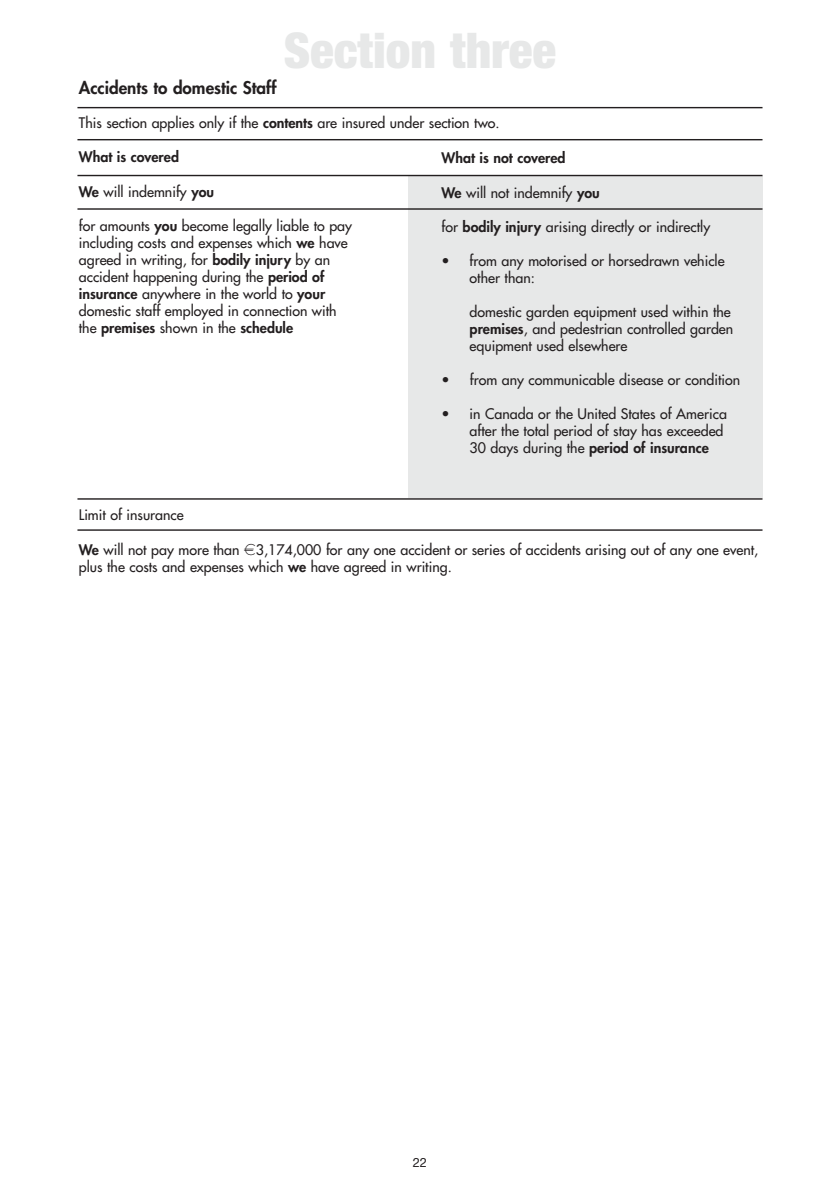
<style>
.page{position:relative;width:840px;height:1191px;background:#fff}
.page>*{position:absolute;margin:0;border:0;box-sizing:border-box;transform-origin:0 0}
.t1{font:900 condensed 49.2px "Helvetica Neue";color:#e7e8e8}
.t2{font:800 17px "Futura";color:#231f20}
.t3{font:14.2px/17px "Futura";color:#231f20}
.t4{font:800 14.2px "Futura";color:#231f20}
.t5{font:12.8px "Helvetica Neue";color:#231f20}
.s1{font-weight:800}
.s2{font-family:"Euro font"}
</style>
<div class="page">
<div style="left:407px;top:176px;width:355px;height:322px;background:#e7e8e8"></div>
<hr style="left:77px;top:107px;width:685px;height:1px;background:#231f20">
<hr style="left:77px;top:139px;width:685px;height:1px;background:#231f20">
<hr style="left:77px;top:175px;width:685px;height:1px;background:#231f20">
<hr style="left:77px;top:208px;width:685px;height:2px;background:#231f20">
<hr style="left:77px;top:498px;width:685px;height:1px;background:#231f20">
<hr style="left:77px;top:529px;width:685px;height:2px;background:#231f20">
<h1 class="t1" style="left:283px;top:33px;width:274px">Section three</h1>
<p class="t2" style="left:79px;top:80px;width:199px">Accidents to domestic Staff</p>
<p class="t3" style="left:79px;top:116px;width:422px">This section applies only if the <span class="s1">contents</span> are insured under section two.</p>
<p class="t4" style="left:79px;top:150px;width:102px">What is covered</p>
<p class="t3" style="left:79px;top:184px;width:137px"><span class="s1">We</span> will indemnify <span class="s1">you</span></p>
<p class="t3" style="left:79px;top:218px;width:274px">for amounts <span class="s1">you</span> become legally liable to pay including costs and expenses which <span class="s1">we</span> have agreed in writing, for <span class="s1">bodily injury</span> by an accident happening during the <span class="s1">period of insurance</span> anywhere in the world to <span class="s1">your </span>domestic staff employed in connection with the <span class="s1">premises</span> shown in the <span class="s1">schedule</span></p>
<p class="t4" style="left:441px;top:151px;width:125px">What is not covered</p>
<p class="t3" style="left:441px;top:185px;width:160px"><span class="s1">We</span> will not indemnify <span class="s1">you</span></p>
<p class="t3" style="left:441px;top:219px;width:270px">for <span class="s1">bodily injury</span> arising directly or indirectly</p>
<p class="t3" style="left:469px;top:253px;width:256px;text-indent:-28px">• from any motorised or horsedrawn vehicle other than:</p>
<p class="t3" style="left:469px;top:304px;width:265px">domestic garden equipment used within the <span class="s1">premises</span>, and pedestrian controlled garden equipment used elsewhere</p>
<p class="t3" style="left:441px;top:372px;width:300px">• from any communicable disease or condition</p>
<p class="t3" style="left:469px;top:406px;width:258px;text-indent:-28px">• in Canada or the United States of America after the total period of stay has exceeded<br>30 days during the <span class="s1">period of insurance</span></p>
<p class="t3" style="left:79px;top:507px;width:106px">Limit of insurance</p>
<p class="t3" style="left:79px;top:542px;width:680px"><span class="s1">We</span> will not pay more than <span class="s2">r</span>3,174,000 for any one accident or series of accidents arising out of any one event, plus the costs and expenses which <span class="s1">we</span> have agreed in writing.</p>
<p class="t5" style="left:412px;top:1158px;width:16px">22</p>
</div>
